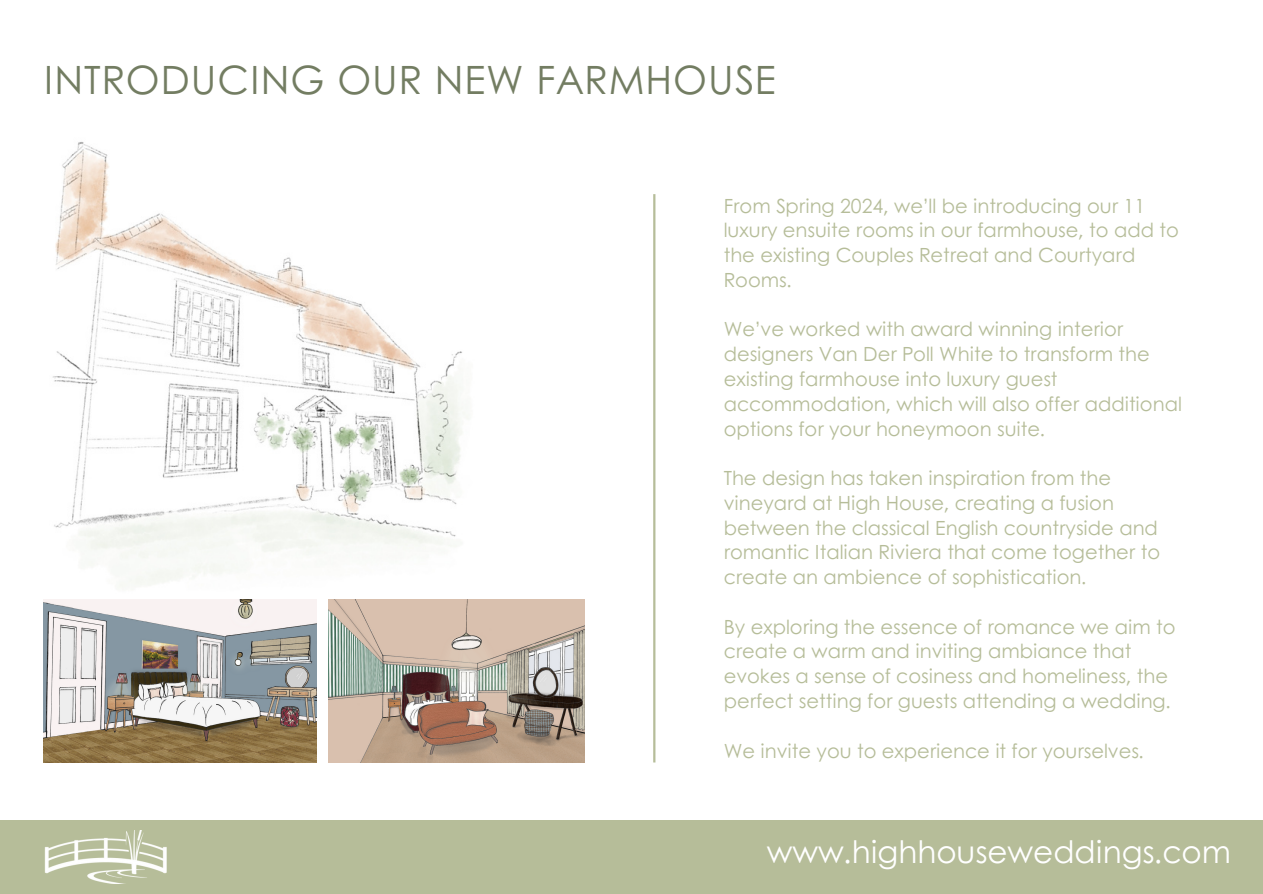
<style>
.page{position:relative;width:1263px;height:894px;background:#fff}
.page>*{position:absolute;margin:0;border:0;box-sizing:border-box;transform-origin:0 0}
.t1{font:39px "Century Gothic";letter-spacing:.025em;color:#737d62}
.t2{font:30.9px "Century Gothic";color:#fff}
.t3{font:19.5px/24.8px "Century Gothic";color:#b6bd99}
</style>
<div class="page">
<div style="left:0;top:820px;width:1263px;height:73px;background:#b6bd99"></div>
<img style="left:44px;top:830px;width:123px;height:53px">
<img style="left:53px;top:142px;width:416px;height:479px">
<img style="left:44px;top:599px;width:272px;height:163px">
<img style="left:329px;top:599px;width:255px;height:163px">
<hr style="left:653px;top:194px;width:2px;height:568px;background:#b6bd99">
<p class="t1" style="left:44px;top:51px;width:733px">INTRODUCING OUR NEW FARMHOUSE</p>
<h1 class="t3" style="left:724px;top:192px;width:457px">From Spring 2024, we’ll be introducing our 11 luxury ensuite rooms in our farmhouse, to add to the existing Couples Retreat and Courtyard Rooms.</h1>
<p class="t3" style="left:724px;top:316px;width:460px">We’ve worked with award winning interior designers Van Der Poll White to transform the existing farmhouse into luxury guest accommodation, which will also offer additional options for your honeymoon suite.</p>
<p class="t3" style="left:724px;top:464px;width:438px">The design has taken inspiration from the vineyard at High House, creating a fusion between the classical English countryside and romantic Italian Riviera that come together to create an ambience of sophistication.</p>
<p class="t3" style="left:724px;top:613px;width:453px">By exploring the essence of romance we aim to create a warm and inviting ambiance that evokes a sense of cosiness and homeliness, the perfect setting for guests attending a wedding.</p>
<p class="t3" style="left:724px;top:737px;width:422px">We invite you to experience it for yourselves.</p>
<p class="t2" style="left:767px;top:828px;width:466px">www.highhouseweddings.com</p>
</div>
